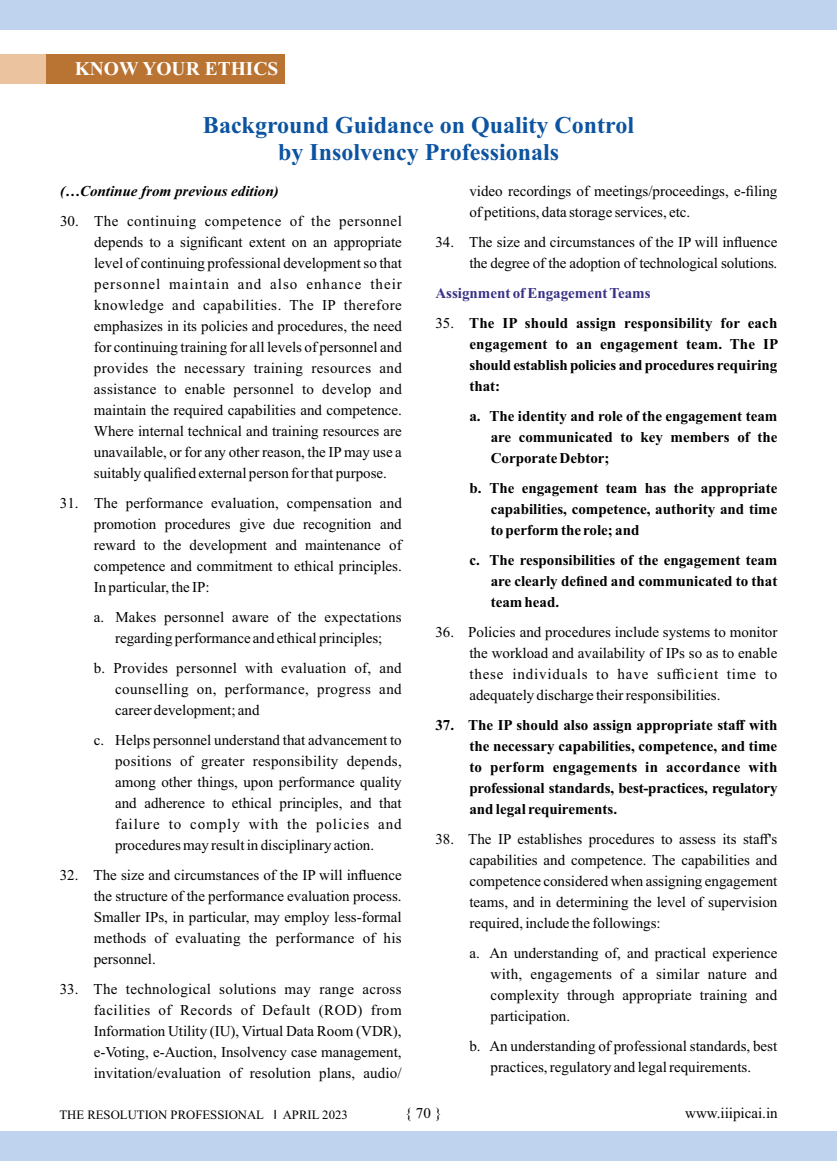
<style>
.page{position:relative;width:837px;height:1161px;background:#fff}
.page>*{position:absolute;margin:0;border:0;box-sizing:border-box;transform-origin:0 0}
.t1{font:700 24px/27px "Times New Roman";color:#0c54a0;text-align:center}
.t2{font:700 19.5px "Times New Roman";color:#fefefe}
.t3{font:15px/21px "Times New Roman";color:#000;text-align:justify}
.t4{font:700 15px/21px "Times New Roman";color:#000;text-align:justify}
.t5{font:italic 700 15px "Times New Roman";color:#000}
.t6{font:700 15px "Times New Roman";color:#393185}
.t7{font:12.75px "Times New Roman";color:#000}
.s1{font-weight:400}
.s2{font-family:"Arial"}
</style>
<div class="page">
<div style="left:0;top:0;width:837px;height:30px;background:#bfd3ef"></div>
<div style="left:46px;top:54px;width:239px;height:30px;background:#b97332"></div>
<div style="left:0;top:54px;width:46px;height:30px;background:#ebc49f"></div>
<div style="left:0;top:1131px;width:837px;height:30px;background:#bfd3ef"></div>
<h2 class="t2" style="left:75px;top:62px;width:205px">KNOW YOUR ETHICS</h2>
<h1 class="t1" style="left:203px;top:114px;width:433px">Background Guidance on Quality Control by Insolvency Professionals</h1>
<p class="t5" style="left:60px;top:186px;width:220px">(…Continue from previous edition)</p>
<p class="t3" style="left:94px;top:212px;width:310px;text-indent:-34px">30. The continuing competence of the personnel depends to a significant extent on an appropriate level of continuing professional development so that personnel maintain and also enhance their knowledge and capabilities. The IP therefore emphasizes in its policies and procedures, the need for continuing training for all levels of personnel and provides the necessary training resources and assistance to enable personnel to develop and maintain the required capabilities and competence.<br>Where internal technical and training resources are unavailable, or for any other reason, the IP may use a suitably qualified external person for that purpose.</p>
<p class="t3" style="left:94px;top:494px;width:309px;text-indent:-34px">31. The performance evaluation, compensation and promotion procedures give due recognition and reward to the development and maintenance of competence and commitment to ethical principles.<br>In particular, the IP:</p>
<p class="t3" style="left:94px;top:608px;width:310px;text-align:center">a. Makes personnel aware of the expectations regarding performance and ethical principles;</p>
<p class="t3" style="left:115px;top:659px;width:288px;text-indent:-21px">b. Provides personnel with evaluation of, and counselling on, performance, progress and career development; and</p>
<p class="t3" style="left:115px;top:731px;width:288px;text-indent:-21px">c. Helps personnel understand that advancement to positions of greater responsibility depends, among other things, upon performance quality and adherence to ethical principles, and that failure to comply with the policies and procedures may result in disciplinary action.</p>
<p class="t3" style="left:94px;top:866px;width:309px;text-indent:-34px">32. The size and circumstances of the IP will influence the structure of the performance evaluation process.<br>Smaller IPs, in particular, may employ less-formal methods of evaluating the performance of his personnel.</p>
<p class="t3" style="left:94px;top:980px;width:309px;text-indent:-34px">33. The technological solutions may range across facilities of Records of Default (ROD) from Information Utility (IU), Virtual Data Room (VDR), e-Voting, e-Auction, Insolvency case management, invitation/evaluation of resolution plans, audio/</p>
<p class="t3" style="left:469px;top:182px;width:309px">video recordings of meetings/proceedings, e-filing of petitions, data storage services, etc.</p>
<p class="t3" style="left:435px;top:233px;width:343px;text-align:right">34. The size and circumstances of the IP will influence the degree of the adoption of technological solutions.</p>
<p class="t6" style="left:435px;top:288px;width:217px">Assignment of Engagement Teams</p>
<p class="t4" style="left:469px;top:314px;width:310px;text-indent:-34px"><span class="s1">35.</span> The IP should assign responsibility for each engagement to an engagement team. The IP should establish policies and procedures requiring that:</p>
<p class="t4" style="left:491px;top:407px;width:288px;text-indent:-21px">a. The identity and role of the engagement team are communicated to key members of the Corporate Debtor;</p>
<p class="t4" style="left:491px;top:479px;width:288px;text-indent:-21px">b. The engagement team has the appropriate capabilities, competence, authority and time to perform the role; and</p>
<p class="t4" style="left:491px;top:551px;width:288px;text-indent:-21px">c. The responsibilities of the engagement team are clearly defined and communicated to that team head.</p>
<p class="t3" style="left:469px;top:623px;width:309px;text-indent:-34px">36. Policies and procedures include systems to monitor the workload and availability of IPs so as to enable these individuals to have sufficient time to adequately discharge their responsibilities.</p>
<p class="t4" style="left:469px;top:716px;width:310px;text-indent:-34px">37. The IP should also assign appropriate staff with the necessary capabilities, competence, and time to perform engagements in accordance with professional standards, best-practices, regulatory and legal requirements.</p>
<p class="t3" style="left:469px;top:830px;width:309px;text-indent:-34px">38. The IP establishes procedures to assess its staff's capabilities and competence. The capabilities and competence considered when assigning engagement teams, and in determining the level of supervision required, include the followings:</p>
<p class="t3" style="left:491px;top:944px;width:288px;text-indent:-21px">a. An understanding of, and practical experience with, engagements of a similar nature and complexity through appropriate training and participation.</p>
<p class="t3" style="left:469px;top:1037px;width:309px;text-align:center">b. An understanding of professional standards, best practices, regulatory and legal requirements.</p>
<p class="t7" style="left:59px;top:1111px;width:290px">THE RESOLUTION PROFESSIONAL <span class="s2">I</span> APRIL 2023</p>
<p class="t3" style="left:405px;top:1104px;width:38px">{ 70 }</p>
<p class="t3" style="left:685px;top:1104px;width:94px">www.iiipicai.in</p>
</div>
